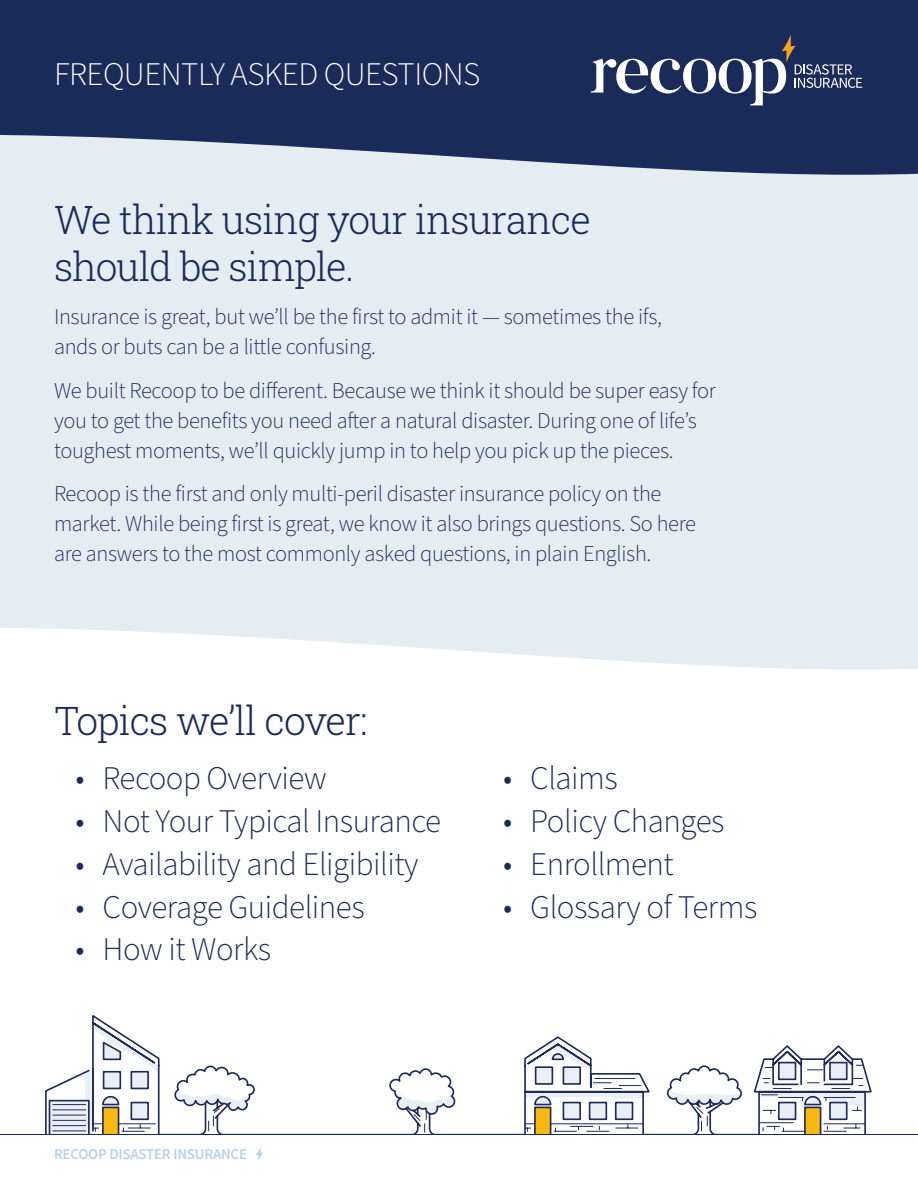
<style>
.page{position:relative;width:918px;height:1188px;background:#fff}
.page>*{position:absolute;margin:0;border:0;box-sizing:border-box;transform-origin:0 0}
.Main_Header{font:300 39px/46.5px "Roboto Slab";letter-spacing:-.025em;color:#1b2b59}
.t1{font:300 33px "Source Sans Pro";letter-spacing:-.015em;color:#1b2b59}
.body{font:300 33px "Source Sans Pro";letter-spacing:-.015em;color:#fff}
.P_Large{font:300 22.5px/30px "Source Sans Pro";letter-spacing:-.015em;color:#1b2b59}
.t2{font:15px "Source Sans Variable";letter-spacing:-.015em;color:#b9d1ec}
</style>
<div class="page">
<svg style="left:256px;top:1147px;width:7px;height:14px"></svg>
<hr style="left:54px;top:1133px;width:810px;height:2px;background:#b9d1ec">
<div style="left:0;top:211px;width:918px;height:459px;background:#e4edf2"></div>
<svg style="left:0;top:0;width:918px;height:211px;background:#546285"></svg>
<svg style="left:591px;top:34px;width:273px;height:71px;background:#414e73"></svg>
<svg style="left:523px;top:1036px;width:129px;height:98px"></svg>
<svg style="left:752px;top:1045px;width:120px;height:89px"></svg>
<svg style="left:666px;top:1065px;width:77px;height:69px"></svg>
<svg style="left:175px;top:1065px;width:81px;height:69px"></svg>
<svg style="left:45px;top:1016px;width:115px;height:118px"></svg>
<svg style="left:388px;top:1068px;width:69px;height:66px"></svg>
<hr style="left:0;top:1134px;width:918px;height:1px;background:#1c2b59">
<p class="body" style="left:54px;top:52px;width:428px">FREQUENTLY ASKED QUESTIONS</p>
<p class="Main_Header" style="left:54px;top:196px;width:538px">We think using your insurance should be simple.</p>
<p class="P_Large" style="left:54px;top:302px;width:609px">Insurance is great, but we’ll be the first to admit it — sometimes the ifs, ands or buts can be a little confusing.</p>
<p class="P_Large" style="left:54px;top:376px;width:664px">We built Recoop to be different. Because we think it should be super easy for you to get the benefits you need after a natural disaster. During one of life’s toughest moments, we’ll quickly jump in to help you pick up the pieces.</p>
<p class="P_Large" style="left:54px;top:479px;width:644px">Recoop is the first and only multi-peril disaster insurance policy on the market. While being first is great, we know it also brings questions. So here are answers to the most commonly asked questions, in plain English.</p>
<p class="Main_Header" style="left:54px;top:697px;width:315px">Topics we’ll cover:</p>
<p class="t1" style="left:76px;top:756px;width:253px">• Recoop Overview</p>
<p class="t1" style="left:76px;top:799px;width:367px">• Not Your Typical Insurance</p>
<p class="t1" style="left:76px;top:842px;width:344px">• Availability and Eligibility</p>
<p class="t1" style="left:76px;top:885px;width:291px">• Coverage Guidelines</p>
<p class="t1" style="left:76px;top:927px;width:197px">• How it Works</p>
<p class="t1" style="left:503px;top:756px;width:116px">• Claims</p>
<p class="t1" style="left:503px;top:799px;width:223px">• Policy Changes</p>
<p class="t1" style="left:503px;top:842px;width:172px">• Enrollment</p>
<p class="t1" style="left:503px;top:885px;width:256px">• Glossary of Terms</p>
<p class="t2" style="left:54px;top:1145px;width:195px">RECOOP DISASTER INSURANCE</p>
</div>
